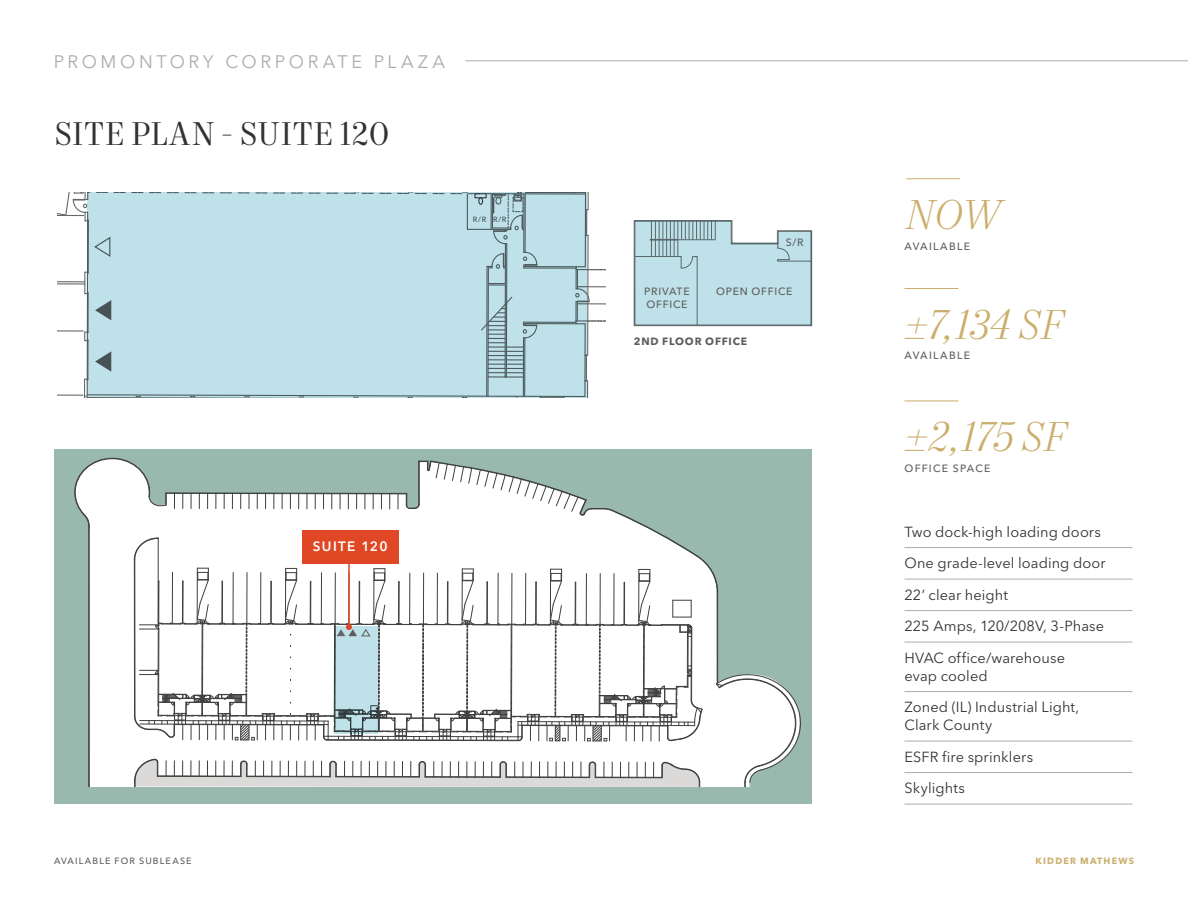
<style>
.page{position:relative;width:1188px;height:918px;background:#fff}
.page>*{position:absolute;margin:0;border:0;box-sizing:border-box;transform-origin:0 0}
.t1{font:italic 300 42px "Mort Modern 07";letter-spacing:-.015em;color:#cbae6b}
.t2{font:33px "Mort Modern 08";color:#313234}
.t3{font:18px "Avenir Next LT Pro";letter-spacing:.2em;color:#afabac}
.t4{font:14.55px/31.5px "Avenir Next LT Pro";letter-spacing:.005em;color:#313234}
.t5{font:600 13.5px "Avenir Next LT Pro";letter-spacing:.1em;color:#fff}
.t6{font:500 10.5px/13.5px "Avenir Next LT Pro";letter-spacing:.075em;color:#5e5d5d}
.t7{font:500 10.5px "Avenir Next LT Pro";letter-spacing:.125em;color:#5e5d5d}
.t8{font:700 10.5px "Avenir Next LT Pro";letter-spacing:.07em;color:#5e5d5d}
.t9{font:500 10.5px "Avenir Next LT Pro";letter-spacing:.12em;color:#5e5d5d}
.t10{font:500 9px "Avenir Next LT Pro";letter-spacing:.13em;color:#5e5d5d}
.t11{font:700 9px "Avenir Next LT Pro";letter-spacing:.13em;color:#cbae6b}
.t12{font:500 7.5px "Avenir Next LT Pro";color:#5e5d5d}
</style>
<div class="page">
<svg style="left:634px;top:220px;width:178px;height:106px;background:#bbd9df"></svg>
<hr style="left:904px;top:288px;width:54px;height:1px;background:#cbae6b">
<hr style="left:904px;top:401px;width:54px;height:1px;background:#cbae6b">
<hr style="left:906px;top:178px;width:54px;height:1px;background:#cbae6b">
<div style="left:54px;top:449px;width:758px;height:354px;background:#99b8ae"></div>
<hr style="left:904px;top:547px;width:228px;height:1px;background:#afabac">
<hr style="left:904px;top:579px;width:228px;height:1px;background:#afabac">
<hr style="left:904px;top:610px;width:228px;height:1px;background:#afabac">
<hr style="left:904px;top:642px;width:228px;height:1px;background:#afabac">
<hr style="left:904px;top:691px;width:228px;height:1px;background:#afabac">
<hr style="left:904px;top:741px;width:228px;height:1px;background:#afabac">
<hr style="left:904px;top:772px;width:228px;height:1px;background:#afabac">
<hr style="left:904px;top:804px;width:228px;height:1px;background:#afabac">
<svg style="left:74px;top:458px;width:727px;height:329px"></svg>
<svg style="left:57px;top:192px;width:549px;height:206px"></svg>
<div style="left:88px;top:192px;width:499px;height:206px;background:#bfe1e9"></div>
<hr style="left:465px;top:61px;width:723px;height:1px;background:#afabac">
<p class="t3" style="left:54px;top:51px;width:393px">PROMONTORY CORPORATE PLAZA</p>
<h2 class="t2" style="left:54px;top:114px;width:337px">SITE PLAN - SUITE 120</h2>
<p class="t12" style="left:473px;top:215px;width:35px">R/R R/R</p>
<p class="t5" style="left:313px;top:538px;width:76px">SUITE 120</p>
<p class="t6" style="left:644px;top:284px;width:47px">PRIVATE<br>OFFICE</p>
<p class="t6" style="left:786px;top:236px;width:19px">S/R</p>
<p class="t6" style="left:716px;top:284px;width:78px">OPEN OFFICE</p>
<p class="t8" style="left:634px;top:334px;width:115px">2ND FLOOR OFFICE</p>
<h1 class="t1" style="left:904px;top:190px;width:97px">NOW</h1>
<p class="t7" style="left:904px;top:240px;width:67px">AVAILABLE</p>
<h1 class="t1" style="left:904px;top:299px;width:160px">±7,134 SF</h1>
<p class="t7" style="left:904px;top:349px;width:67px">AVAILABLE</p>
<h1 class="t1" style="left:904px;top:412px;width:163px">±2,175 SF</h1>
<p class="t9" style="left:904px;top:462px;width:87px">OFFICE SPACE</p>
<p class="t4" style="left:904px;top:516px;width:203px">Two dock-high loading doors<br>One grade-level loading door<br>22’ clear height<br>225 Amps, 120/208V, 3-Phase<br>HVAC office/warehouse</p>
<p class="t4" style="left:904px;top:660px;width:176px">evap cooled<br>Zoned (IL) Industrial Light,</p>
<p class="t4" style="left:904px;top:709px;width:130px">Clark County<br>ESFR fire sprinklers<br>Skylights</p>
<p class="t10" style="left:54px;top:855px;width:139px">AVAILABLE FOR SUBLEASE</p>
<p class="t11" style="left:1036px;top:855px;width:100px">KIDDER MATHEWS</p>
</div>
